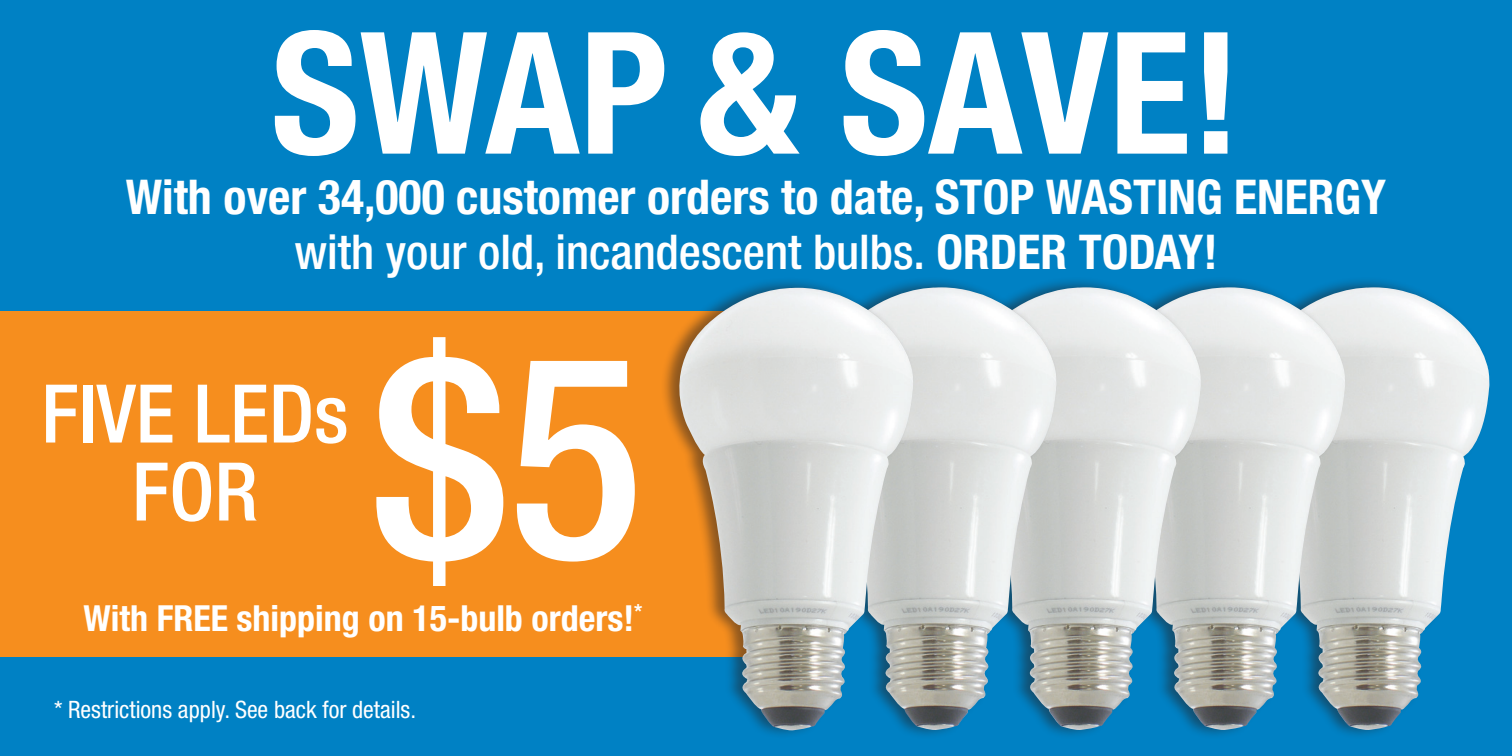
<style>
.page{position:relative;width:1512px;height:756px;background:#0081c4}
.page>*{position:absolute;margin:0;border:0;box-sizing:border-box;transform-origin:0 0}
.t1{font:500 condensed 283.5px "Helvetica Neue";color:#fff}
.t2{font:700 condensed 169.8px "Helvetica Neue";color:#fff}
.t3{font:500 condensed 81px/78px "Helvetica Neue";color:#fff;text-align:center}
.t4{font:700 condensed 48px "Helvetica Neue";color:#fff}
.t5{font:500 condensed 48px "Helvetica Neue";color:#fff}
.t6{font:700 condensed 36px "Helvetica Neue";color:#fff}
.t7{font:condensed 24px "Helvetica Neue";color:#fff}
.s1{font-weight:700}
</style>
<div class="page">
<div style="left:0;top:311px;width:833px;height:346px;background:#f68e1e"></div>
<div style="left:1237px;top:276px;width:254px;height:464px;background:#231f20;opacity:.5"></div>
<img style="left:1347px;top:286px;width:143px;height:444px">
<div style="left:1093px;top:276px;width:254px;height:464px;background:#231f20;opacity:.5"></div>
<img style="left:1202px;top:286px;width:143px;height:444px">
<div style="left:949px;top:276px;width:253px;height:464px;background:#231f20;opacity:.5"></div>
<img style="left:1058px;top:286px;width:143px;height:444px">
<div style="left:804px;top:276px;width:254px;height:464px;background:#231f20;opacity:.5"></div>
<img style="left:915px;top:286px;width:142px;height:444px">
<div style="left:660px;top:277px;width:255px;height:463px;background:#231f20;opacity:.5"></div>
<img style="left:664px;top:287px;width:250px;height:443px">
<p class="t2" style="left:271px;top:-10px;width:971px">SWAP &amp; SAVE!</p>
<p class="t4" style="left:126px;top:168px;width:1262px">With over 34,000 customer orders to date, STOP WASTING ENERGY</p>
<p class="t5" style="left:294px;top:223px;width:925px">with your old, incandescent bulbs. <span class="s1">ORDER TODAY!</span></p>
<p class="t3" style="left:41px;top:374px;width:309px">FIVE LEDs<br>FOR</p>
<p class="t1" style="left:372px;top:288px;width:274px">$5</p>
<p class="t6" style="left:83px;top:597px;width:560px">With FREE shipping on 15-bulb orders!<sup>*</sup></p>
<p class="t7" style="left:54px;top:696px;width:364px">* Restrictions apply. See back for details.</p>
</div>
